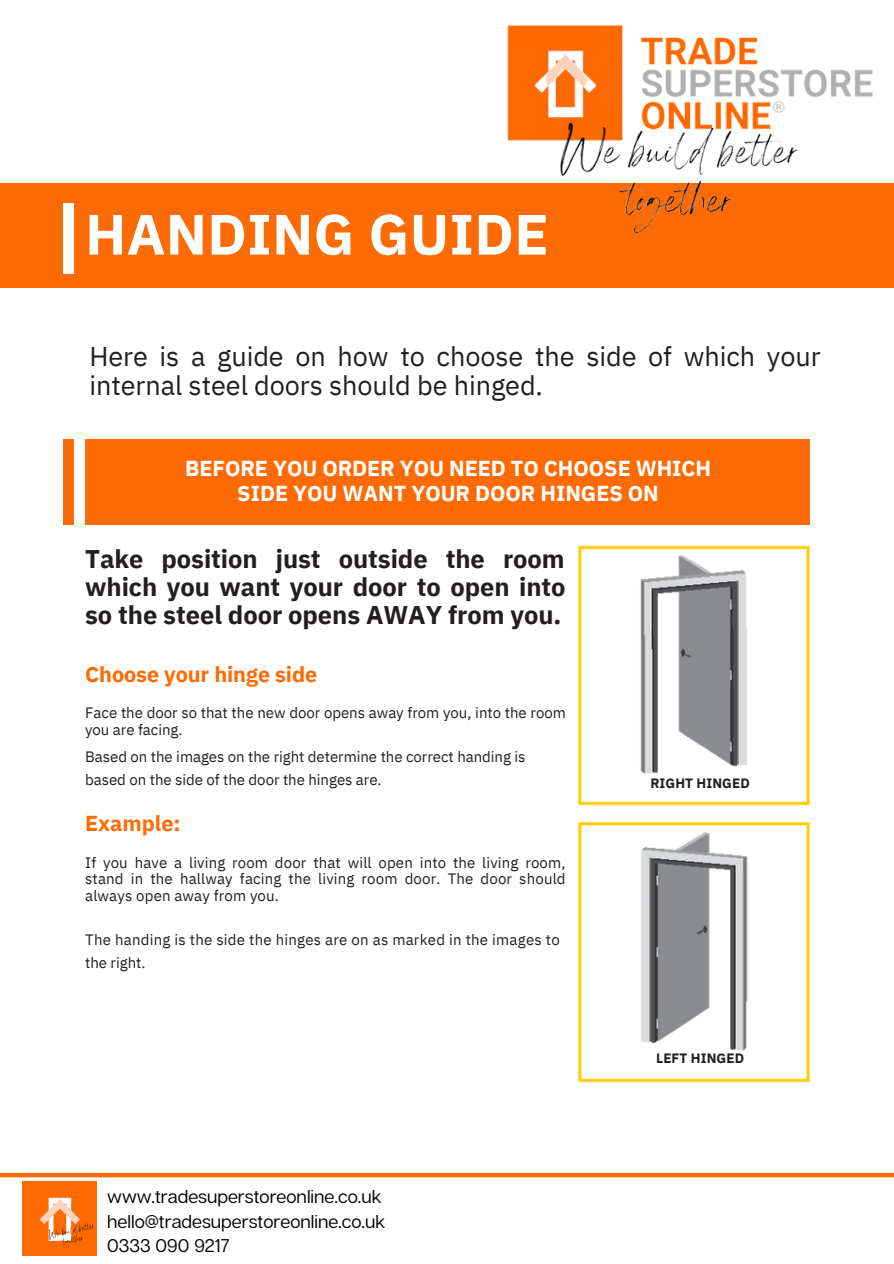
<style>
.page{position:relative;width:894px;height:1264px;background:#fff}
.page>*{position:absolute;margin:0;border:0;box-sizing:border-box;transform-origin:0 0}
.t1{font:700 56.7px "IBM Plex Sans";letter-spacing:.005em;color:#fff}
.t2{font:27px/29.2px "IBM Plex Sans";letter-spacing:-.005em;color:#231f20}
.t3{font:700 25.5px/28.2px "IBM Plex Sans";letter-spacing:-.005em;color:#231f20;text-align:justify}
.t4{font:700 21.6px/26px "IBM Plex Sans";letter-spacing:-.005em;color:#fff;text-align:center}
.t5{font:700 21.6px "IBM Plex Sans";letter-spacing:-.005em;color:#fe6b05}
.t6{font:18.45px/24.8px "Articulat CF";color:#000}
.t7{font:15px/17px "IBM Plex Sans";letter-spacing:-.005em;color:#231f20}
.t8{font:15px/22.5px "IBM Plex Sans";letter-spacing:.015em;color:#231f20}
.t9{font:700 13.5px "IBM Plex Sans";letter-spacing:.005em;color:#231f20}
</style>
<div class="page">
<div style="left:0;top:183px;width:893px;height:104px;background:#fe6b05"></div>
<div style="left:64px;top:204px;width:10px;height:69px;background:#fff"></div>
<div style="left:85px;top:439px;width:724px;height:86px;background:#fe6b05"></div>
<div style="left:64px;top:439px;width:10px;height:86px;background:#fe6b05"></div>
<img style="left:577px;top:545px;width:234px;height:538px">
<img style="left:507px;top:25px;width:366px;height:209px">
<div style="left:0;top:1172px;width:893px;height:5px;background:#fe6b05"></div>
<img style="left:23px;top:1181px;width:74px;height:74px">
<h1 class="t1" style="left:85px;top:196px;width:465px">HANDING GUIDE</h1>
<h2 class="t2" style="left:89px;top:341px;width:732px">Here is a guide on how to choose the side of which your internal steel doors should be hinged.</h2>
<h3 class="t4" style="left:185px;top:454px;width:527px">BEFORE YOU ORDER YOU NEED TO CHOOSE WHICH<br>SIDE YOU WANT YOUR DOOR HINGES ON</h3>
<h3 class="t3" style="left:85px;top:544px;width:482px">Take position just outside the room which you want your door to open into so the steel door opens AWAY from you.</h3>
<h3 class="t5" style="left:85px;top:660px;width:233px">Choose your hinge side</h3>
<p class="t7" style="left:85px;top:704px;width:482px">Face the door so that the new door opens away from you, into the room you are facing.</p>
<p class="t7" style="left:85px;top:745px;width:442px;line-height:22.5px">Based on the images on the right determine the correct handing is based on the side of the door the hinges are.</p>
<h3 class="t5" style="left:85px;top:809px;width:97px">Example:</h3>
<p class="t7" style="left:85px;top:853px;width:482px;text-align:justify">If you have a living room door that will open into the living room, stand in the hallway facing the living room door. The door should always open away from you.</p>
<p class="t8" style="left:85px;top:928px;width:476px">The handing is the side the hinges are on as marked in the images to the right.</p>
<p class="t6" style="left:107px;top:1183px;width:279px">www.tradesuperstoreonline.co.uk hello@tradesuperstoreonline.co.uk<br>0333 090 9217</p>
<p class="t9" style="left:650px;top:773px;width:101px">RIGHT HINGED</p>
<p class="t9" style="left:656px;top:1049px;width:90px">LEFT HINGED</p>
</div>
